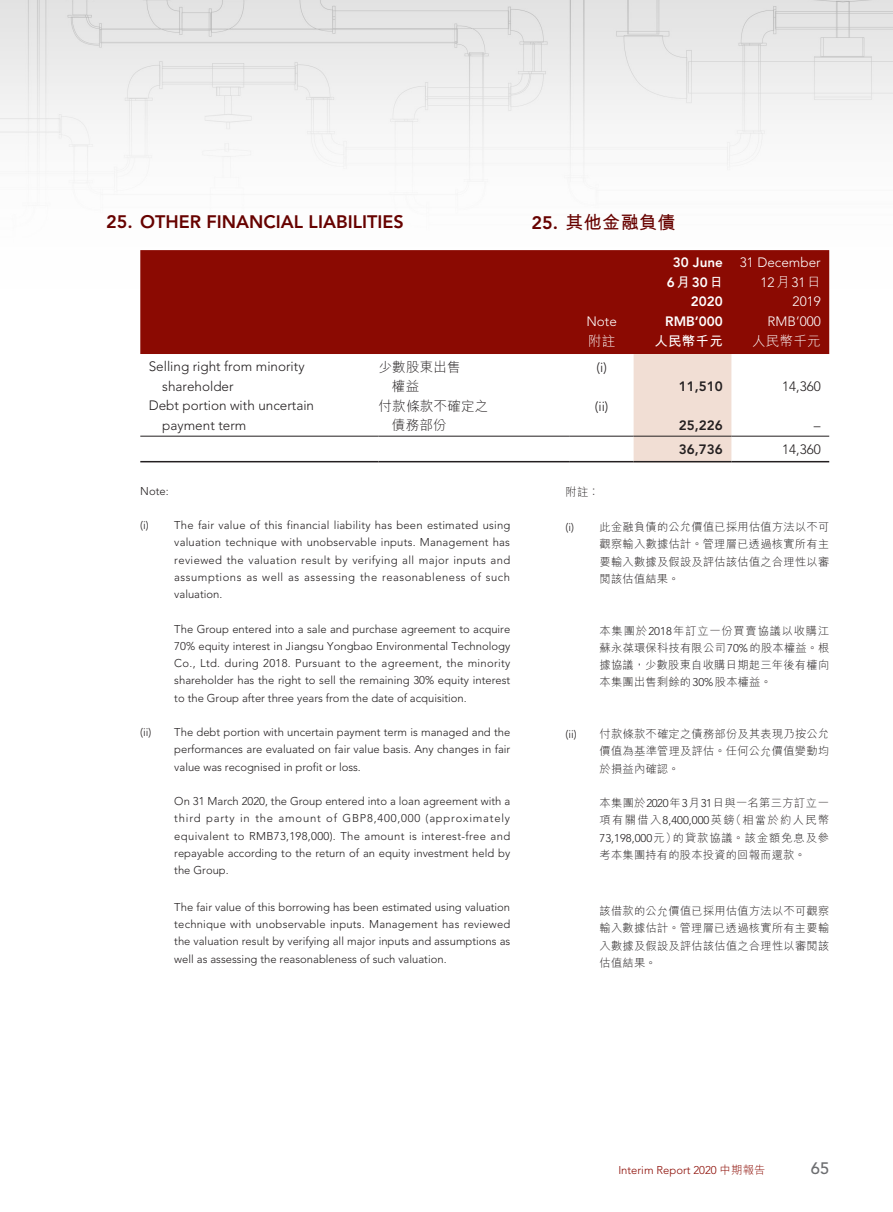
<style>
.page{position:relative;width:893px;height:1212px;background:#fff}
.page>*{position:absolute;margin:0;border:0;box-sizing:border-box;transform-origin:0 0}
._01_H1_E{font:800 18px "Avenir LT Std";color:#670200}
._001_H1_C{font:700 18px "M Hei HK";letter-spacing:.02em;color:#670200}
.t1{font:500 16.5px "Avenir LT Std";color:#6c6d70}
._50_Table_txt{font:300 13.5px "Avenir LT Std";color:#231f20}
._50_Table_txt-2{font:300 13.5px "Avenir LT Std";color:#fff}
._50_Table_txt-3{font:800 13.5px "Avenir LT Std";color:#fff}
._50_Table_txt-4{font:300 13.5px "M Hei HK";letter-spacing:.02em;color:#231f20}
._50_Table_txt-5{font:800 13.5px "Avenir LT Std";color:#231f20}
._50_Table_txt-6{font:300 13.5px "M Hei HK";letter-spacing:.02em;color:#fff}
._50_Table_txt-7{font:700 13.5px "M Hei HK";letter-spacing:.02em;color:#fff}
._06_Notes_E{font:300 11.25px/17.2px "Avenir LT Std";color:#231f20;text-align:justify}
._006_Notes_C{font:300 11.25px/17.2px "M Hei HK";letter-spacing:.02em;color:#231f20;text-align:justify}
.t2{font:300 11.25px "Avenir LT Std";color:#8b0a02}
.s1{font-family:"Avenir LT Std";font-weight:800}
.s2{font-family:"M Hei HK";font-weight:700}
.s3{font-family:"M Hei HK"}
.s4{font-family:"Avenir LT Std"}
</style>
<div class="page">
<img style="left:0;top:0;width:893px;height:368px">
<div style="left:140px;top:250px;width:689px;height:104px;background:#8b0a02"></div>
<div style="left:634px;top:354px;width:97px;height:107px;background:#f1ded4"></div>
<hr style="left:140px;top:436px;width:238px;height:1px;background:#231f20">
<hr style="left:378px;top:436px;width:192px;height:1px;background:#231f20">
<hr style="left:570px;top:436px;width:64px;height:1px;background:#231f20">
<hr style="left:634px;top:436px;width:97px;height:1px;background:#231f20">
<hr style="left:731px;top:436px;width:98px;height:1px;background:#231f20">
<hr style="left:140px;top:461px;width:238px;height:1px;background:#231f20">
<hr style="left:378px;top:461px;width:192px;height:1px;background:#231f20">
<hr style="left:570px;top:461px;width:64px;height:1px;background:#231f20">
<hr style="left:634px;top:461px;width:97px;height:1px;background:#231f20">
<hr style="left:731px;top:461px;width:98px;height:1px;background:#231f20">
<p class="_01_H1_E" style="left:106px;top:211px;width:299px">25. OTHER FINANCIAL LIABILITIES</p>
<p class="_001_H1_C" style="left:531px;top:209px;width:145px"><span class="s1">25.</span> 其他金融負債</p>
<p class="_50_Table_txt-3" style="left:673px;top:255px;width:51px">30 June</p>
<p class="_50_Table_txt-2" style="left:740px;top:255px;width:82px">31 December</p>
<p class="_50_Table_txt-3" style="left:667px;top:275px;width:58px">6<span class="s2">月</span>30<span class="s2">日</span></p>
<p class="_50_Table_txt-2" style="left:760px;top:275px;width:62px">12<span class="s3">月</span>31<span class="s3">日</span></p>
<p class="_50_Table_txt-3" style="left:691px;top:294px;width:33px">2020</p>
<p class="_50_Table_txt-2" style="left:793px;top:294px;width:30px">2019</p>
<p class="_50_Table_txt-2" style="left:586px;top:313px;width:32px">Note</p>
<p class="_50_Table_txt-3" style="left:665px;top:313px;width:59px">RMB’000</p>
<p class="_50_Table_txt-2" style="left:768px;top:313px;width:55px">RMB’000</p>
<p class="_50_Table_txt-6" style="left:588px;top:334px;width:29px">附註</p>
<p class="_50_Table_txt-7" style="left:654px;top:331px;width:70px">人民幣千元</p>
<p class="_50_Table_txt-6" style="left:752px;top:334px;width:70px">人民幣千元</p>
<p class="_50_Table_txt" style="left:149px;top:359px;width:157px">Selling right from minority</p>
<p class="_50_Table_txt" style="left:162px;top:378px;width:73px">shareholder</p>
<p class="_50_Table_txt-4" style="left:378px;top:360px;width:84px">少數股東出售</p>
<p class="_50_Table_txt-4" style="left:392px;top:379px;width:29px">權益</p>
<p class="_50_Table_txt" style="left:596px;top:359px;width:12px">(i)</p>
<p class="_50_Table_txt-5" style="left:679px;top:378px;width:45px">11,510</p>
<p class="_50_Table_txt" style="left:782px;top:378px;width:40px">14,360</p>
<p class="_50_Table_txt" style="left:149px;top:398px;width:167px">Debt portion with uncertain</p>
<p class="_50_Table_txt" style="left:162px;top:417px;width:86px">payment term</p>
<p class="_50_Table_txt-4" style="left:378px;top:399px;width:111px">付款條款不確定之</p>
<p class="_50_Table_txt-4" style="left:392px;top:418px;width:56px">債務部份</p>
<p class="_50_Table_txt" style="left:595px;top:398px;width:15px">(ii)</p>
<p class="_50_Table_txt-5" style="left:679px;top:417px;width:45px">25,226</p>
<p class="_50_Table_txt" style="left:814px;top:417px;width:8px">–</p>
<p class="_50_Table_txt-5" style="left:679px;top:441px;width:45px">36,736</p>
<p class="_50_Table_txt" style="left:782px;top:441px;width:40px">14,360</p>
<p class="_06_Notes_E" style="left:140px;top:482px;width:30px">Note:</p>
<p class="_06_Notes_E" style="left:174px;top:517px;width:338px;text-indent:-34px">(i) The fair value of this financial liability has been estimated using valuation technique with unobservable inputs. Management has reviewed the valuation result by verifying all major inputs and assumptions as well as assessing the reasonableness of such valuation.</p>
<p class="_06_Notes_E" style="left:174px;top:620px;width:338px">The Group entered into a sale and purchase agreement to acquire 70% equity interest in Jiangsu Yongbao Environmental Technology Co., Ltd. during 2018. Pursuant to the agreement, the minority shareholder has the right to sell the remaining 30% equity interest to the Group after three years from the date of acquisition.</p>
<p class="_06_Notes_E" style="left:174px;top:724px;width:337px;text-indent:-34px">(ii) The debt portion with uncertain payment term is managed and the performances are evaluated on fair value basis. Any changes in fair value was recognised in profit or loss.</p>
<p class="_06_Notes_E" style="left:174px;top:793px;width:337px">On 31 March 2020, the Group entered into a loan agreement with a third party in the amount of GBP8,400,000 (approximately equivalent to RMB73,198,000). The amount is interest-free and repayable according to the return of an equity investment held by the Group.</p>
<p class="_06_Notes_E" style="left:174px;top:898px;width:338px">The fair value of this borrowing has been estimated using valuation technique with unobservable inputs. Management has reviewed the valuation result by verifying all major inputs and assumptions as well as assessing the reasonableness of such valuation.</p>
<p class="_006_Notes_C" style="left:565px;top:483px;width:35px">附註︰</p>
<p class="_006_Notes_C" style="left:599px;top:518px;width:231px;text-indent:-34px"><span class="s4">(i)</span> 此金融負債的公允價值已採用估值方法以不可觀察輸入數據估計。管理層已透過核實所有主要輸入數據及假設及評估該估值之合理性以審閱該估值結果。</p>
<p class="_006_Notes_C" style="left:599px;top:621px;width:231px">本集團於<span class="s4">2018</span>年訂立一份買賣協議以收購江蘇永葆環保科技有限公司<span class="s4">70%</span>的股本權益。根據協議，少數股東自收購日期起三年後有權向本集團出售剩餘的<span class="s4">30%</span>股本權益。</p>
<p class="_006_Notes_C" style="left:599px;top:725px;width:231px;text-indent:-34px"><span class="s4">(ii)</span> 付款條款不確定之債務部份及其表現乃按公允價值為基準管理及評估。任何公允價值變動均於損益內確認。</p>
<p class="_006_Notes_C" style="left:599px;top:794px;width:231px">本集團於<span class="s4">2020</span>年<span class="s4">3</span>月<span class="s4">31</span>日與一名第三方訂立一項有關借入<span class="s4">8,400,000</span>英鎊（相當於約人民幣<span class="s4">73,198,000</span>元）的貸款協議。該金額免息及參考本集團持有的股本投資的回報而還款。</p>
<p class="_006_Notes_C" style="left:599px;top:902px;width:231px">該借款的公允價值已採用估值方法以不可觀察輸入數據估計。管理層已透過核實所有主要輸入數據及假設及評估該估值之合理性以審閱該估值結果。</p>
<p class="t2" style="left:618px;top:1163px;width:149px">Interim Report 2020 <span class="s3">中期報告</span></p>
<p class="t1" style="left:811px;top:1158px;width:20px">65</p>
</div>
